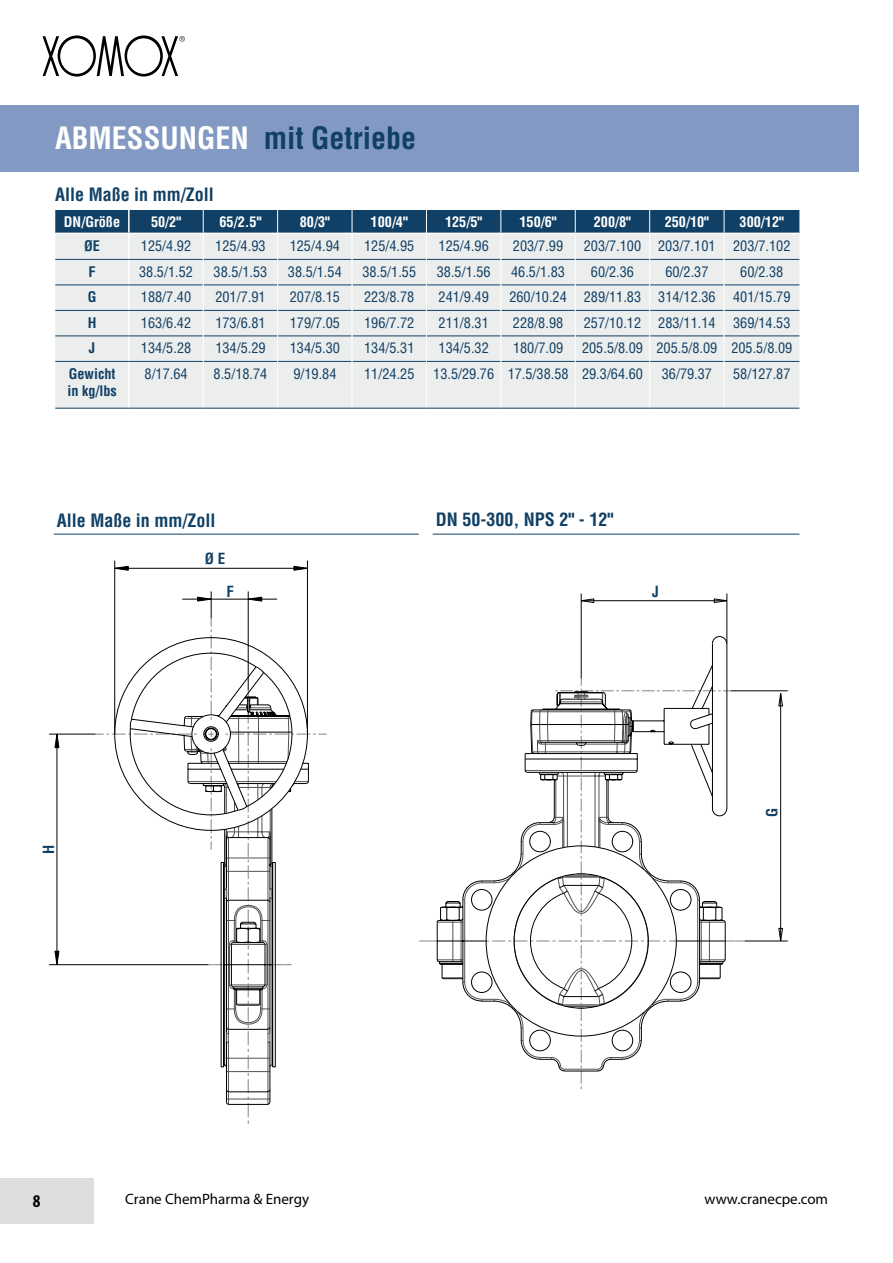
<style>
.page{position:relative;width:893px;height:1263px;background:#fff}
.page>*{position:absolute;margin:0;border:0;box-sizing:border-box;transform-origin:0 0}
.t1{font:700 condensed 30px "Helvetica";color:#fff}
.t2{font:700 condensed 18px "Helvetica";color:#104065}
.t3{font:700 condensed 18px "Myriad Pro";color:#000}
.t4{font:15px "Myriad Pro";color:#000}
.t5{font:700 condensed 15px "Helvetica";color:#104065}
.t6{font:condensed 14.25px "Helvetica";color:#104065}
.t7{font:700 condensed 14.25px "Helvetica";color:#fff}
.t8{font:700 condensed 14.25px/17.1px "Helvetica";color:#104065}
.s1{color:#104065}
</style>
<div class="page">
<div style="left:0;top:105px;width:859px;height:67px;background:#829ac3"></div>
<svg style="left:43px;top:35px;width:142px;height:42px"></svg>
<div style="left:0;top:1178px;width:94px;height:45px;background:#dddedf"></div>
<hr style="left:54px;top:534px;width:365px;height:1px;background:#104065">
<hr style="left:433px;top:534px;width:366px;height:1px;background:#104065">
<div style="left:55px;top:362px;width:744px;height:46px;background:#eceded"></div>
<hr style="left:128px;top:362px;width:2px;height:46px;background:#fff">
<hr style="left:55px;top:361px;width:74px;height:1px;background:#104065">
<hr style="left:129px;top:361px;width:74px;height:1px;background:#104065">
<hr style="left:204px;top:361px;width:73px;height:1px;background:#104065">
<hr style="left:278px;top:361px;width:74px;height:1px;background:#104065">
<hr style="left:352px;top:361px;width:74px;height:1px;background:#104065">
<hr style="left:427px;top:361px;width:73px;height:1px;background:#104065">
<hr style="left:501px;top:361px;width:74px;height:1px;background:#104065">
<hr style="left:576px;top:361px;width:73px;height:1px;background:#104065">
<hr style="left:650px;top:361px;width:74px;height:1px;background:#104065">
<hr style="left:724px;top:361px;width:75px;height:1px;background:#104065">
<svg style="left:55px;top:210px;width:744px;height:151px;background:#c5cfd5"></svg>
<hr style="left:203px;top:361px;width:1px;height:47px;background:#fff">
<hr style="left:277px;top:361px;width:1px;height:47px;background:#fff">
<hr style="left:352px;top:361px;width:1px;height:47px;background:#fff">
<hr style="left:426px;top:361px;width:1px;height:47px;background:#fff">
<hr style="left:500px;top:361px;width:1px;height:47px;background:#fff">
<hr style="left:575px;top:361px;width:1px;height:47px;background:#fff">
<hr style="left:649px;top:361px;width:1px;height:47px;background:#fff">
<hr style="left:724px;top:361px;width:1px;height:47px;background:#fff">
<hr style="left:575px;top:233px;width:75px;height:1px;background:#fff">
<hr style="left:650px;top:233px;width:74px;height:1px;background:#fff">
<hr style="left:724px;top:233px;width:75px;height:1px;background:#fff">
<hr style="left:55px;top:408px;width:74px;height:1px;background:#104065">
<hr style="left:129px;top:408px;width:74px;height:1px;background:#104065">
<hr style="left:203px;top:408px;width:75px;height:1px;background:#104065">
<hr style="left:278px;top:408px;width:74px;height:1px;background:#104065">
<hr style="left:352px;top:408px;width:74px;height:1px;background:#104065">
<hr style="left:426px;top:408px;width:75px;height:1px;background:#104065">
<hr style="left:501px;top:408px;width:74px;height:1px;background:#104065">
<hr style="left:575px;top:408px;width:75px;height:1px;background:#104065">
<hr style="left:650px;top:408px;width:74px;height:1px;background:#104065">
<hr style="left:724px;top:408px;width:75px;height:1px;background:#104065">
<svg style="left:54px;top:733px;width:5px;height:15px"></svg>
<svg style="left:54px;top:951px;width:5px;height:13px"></svg>
<svg style="left:293px;top:566px;width:14px;height:5px"></svg>
<svg style="left:115px;top:566px;width:14px;height:5px"></svg>
<hr style="left:57px;top:734px;width:1px;height:231px;background:#000">
<hr style="left:114px;top:561px;width:1px;height:173px;background:#000">
<hr style="left:49px;top:964px;width:160px;height:1px;background:#000">
<hr style="left:307px;top:561px;width:1px;height:173px;background:#000">
<hr style="left:49px;top:734px;width:46px;height:1px;background:#000">
<hr style="left:115px;top:568px;width:192px;height:1px;background:#000">
<svg style="left:95px;top:591px;width:232px;height:533px"></svg>
<svg style="left:114px;top:637px;width:195px;height:468px"></svg>
<svg style="left:582px;top:598px;width:201px;height:343px"></svg>
<svg style="left:419px;top:941px;width:17px;height:1px"></svg>
<hr style="left:745px;top:941px;width:43px;height:1px;background:#000">
<hr style="left:581px;top:594px;width:1px;height:84px;background:#000">
<hr style="left:731px;top:690px;width:57px;height:1px;background:#000">
<hr style="left:727px;top:594px;width:1px;height:50px;background:#000">
<hr style="left:780px;top:693px;width:1px;height:248px;background:#000">
<hr style="left:581px;top:600px;width:146px;height:1px;background:#000">
<svg style="left:436px;top:636px;width:291px;height:366px"></svg>
<svg style="left:486px;top:678px;width:259px;height:411px"></svg>
<h1 class="t1" style="left:55px;top:120px;width:362px">ABMESSUNGEN <span class="s1">mit Getriebe</span></h1>
<p class="t2" style="left:55px;top:184px;width:160px">Alle Maße in mm/Zoll</p>
<p class="t7" style="left:64px;top:213px;width:58px">DN/Größe</p>
<p class="t7" style="left:151px;top:213px;width:32px">50/2"</p>
<p class="t7" style="left:219px;top:213px;width:43px">65/2.5"</p>
<p class="t7" style="left:300px;top:213px;width:32px">80/3"</p>
<p class="t7" style="left:371px;top:213px;width:39px">100/4"</p>
<p class="t7" style="left:445px;top:213px;width:39px">125/5"</p>
<p class="t7" style="left:519px;top:213px;width:39px">150/6"</p>
<p class="t7" style="left:594px;top:213px;width:39px">200/8"</p>
<p class="t7" style="left:665px;top:213px;width:46px">250/10"</p>
<p class="t7" style="left:740px;top:213px;width:46px">300/12"</p>
<p class="t8" style="left:84px;top:237px;width:17px">ØE</p>
<p class="t6" style="left:141px;top:237px;width:52px">125/4.92</p>
<p class="t6" style="left:215px;top:237px;width:52px">125/4.93</p>
<p class="t6" style="left:290px;top:237px;width:52px">125/4.94</p>
<p class="t6" style="left:364px;top:237px;width:52px">125/4.95</p>
<p class="t6" style="left:438px;top:237px;width:52px">125/4.96</p>
<p class="t6" style="left:513px;top:237px;width:52px">203/7.99</p>
<p class="t6" style="left:584px;top:237px;width:208px">203/7.100 203/7.101 203/7.102</p>
<p class="t8" style="left:89px;top:263px;width:9px">F</p>
<p class="t6" style="left:139px;top:263px;width:55px">38.5/1.52</p>
<p class="t6" style="left:214px;top:263px;width:55px">38.5/1.53</p>
<p class="t6" style="left:288px;top:263px;width:55px">38.5/1.54</p>
<p class="t6" style="left:362px;top:263px;width:55px">38.5/1.55</p>
<p class="t6" style="left:437px;top:263px;width:55px">38.5/1.56</p>
<p class="t6" style="left:511px;top:263px;width:55px">46.5/1.83</p>
<p class="t6" style="left:591px;top:263px;width:45px">60/2.36</p>
<p class="t6" style="left:665px;top:263px;width:45px">60/2.37</p>
<p class="t6" style="left:740px;top:263px;width:45px">60/2.38</p>
<p class="t8" style="left:88px;top:288px;width:10px">G</p>
<p class="t6" style="left:141px;top:288px;width:52px">188/7.40</p>
<p class="t6" style="left:215px;top:288px;width:52px">201/7.91</p>
<p class="t6" style="left:290px;top:288px;width:52px">207/8.15</p>
<p class="t6" style="left:364px;top:288px;width:52px">223/8.78</p>
<p class="t6" style="left:439px;top:288px;width:52px">241/9.49</p>
<p class="t6" style="left:509px;top:288px;width:283px">260/10.24 289/11.83 314/12.36 401/15.79</p>
<p class="t8" style="left:88px;top:314px;width:10px">H</p>
<p class="t6" style="left:141px;top:314px;width:52px">163/6.42</p>
<p class="t6" style="left:215px;top:314px;width:52px">173/6.81</p>
<p class="t6" style="left:290px;top:314px;width:52px">179/7.05</p>
<p class="t6" style="left:364px;top:314px;width:52px">196/7.72</p>
<p class="t6" style="left:439px;top:314px;width:52px">211/8.31</p>
<p class="t6" style="left:513px;top:314px;width:52px">228/8.98</p>
<p class="t6" style="left:584px;top:314px;width:208px">257/10.12 283/11.14 369/14.53</p>
<p class="t8" style="left:89px;top:339px;width:8px">J</p>
<p class="t6" style="left:141px;top:339px;width:52px">134/5.28</p>
<p class="t6" style="left:215px;top:339px;width:52px">134/5.29</p>
<p class="t6" style="left:290px;top:339px;width:52px">134/5.30</p>
<p class="t6" style="left:364px;top:339px;width:52px">134/5.31</p>
<p class="t6" style="left:439px;top:339px;width:52px">134/5.32</p>
<p class="t6" style="left:513px;top:339px;width:52px">180/7.09</p>
<p class="t6" style="left:582px;top:339px;width:212px">205.5/8.09 205.5/8.09 205.5/8.09</p>
<p class="t8" style="left:67px;top:365px;width:51px">Gewicht in kg/lbs</p>
<p class="t6" style="left:145px;top:365px;width:45px">8/17.64</p>
<p class="t6" style="left:214px;top:365px;width:55px">8.5/18.74</p>
<p class="t6" style="left:293px;top:365px;width:45px">9/19.84</p>
<p class="t6" style="left:364px;top:365px;width:52px">11/24.25</p>
<p class="t6" style="left:433px;top:365px;width:211px">13.5/29.76 17.5/38.58 29.3/64.60</p>
<p class="t6" style="left:662px;top:365px;width:52px">36/79.37</p>
<p class="t6" style="left:733px;top:365px;width:59px">58/127.87</p>
<p class="t2" style="left:57px;top:509px;width:160px">Alle Maße in mm/Zoll</p>
<p class="t2" style="left:436px;top:508px;width:179px">DN 50-300, NPS 2" - 12"</p>
<p class="t5" style="left:205px;top:549px;width:22px">Ø E</p>
<p class="t5" style="left:39px;top:854px;width:11px;rotate:-90deg">H</p>
<p class="t5" style="left:227px;top:582px;width:9px">F</p>
<p class="t5" style="left:652px;top:582px;width:8px">J</p>
<p class="t5" style="left:762px;top:817px;width:11px;rotate:-90deg">G</p>
<p class="t3" style="left:33px;top:1190px;width:9px">8</p>
<p class="t4" style="left:125px;top:1190px;width:185px">Crane ChemPharma &amp; Energy</p>
<p class="t4" style="left:704px;top:1190px;width:125px">www.cranecpe.com</p>
</div>
